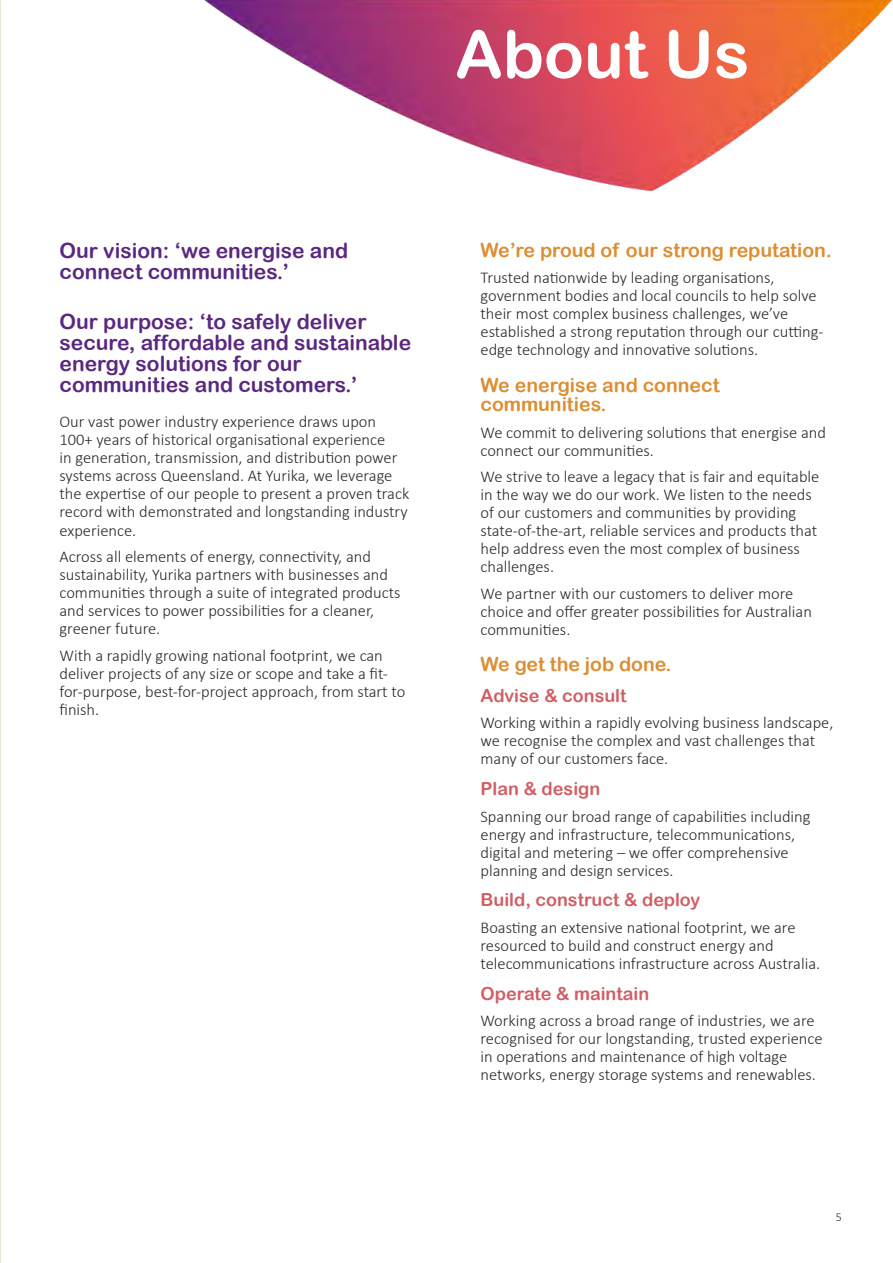
<style>
.page{position:relative;width:893px;height:1263px;background:#fff}
.page>*{position:absolute;margin:0;border:0;box-sizing:border-box;transform-origin:0 0}
.t1{font:66px "Arial Rounded MT Bold";color:#fff}
.t2{font:21px/21px "Arial Rounded MT Bold";color:#5a287f}
.t3{font:19.5px/19.5px "Arial Rounded MT Bold";color:#db8e33}
.t4{font:18px "Arial Rounded MT Bold";color:#cf5f65}
.t5{font:300 16.5px/18px "Calibri";color:#2b292a}
.t6{font:300 12px "Calibri";color:#231f20}
</style>
<div class="page">
<img style="left:204px;top:0;width:688px;height:192px">
<img style="left:0;top:0;width:1px;height:1263px">
<h1 class="t1" style="left:455px;top:15px;width:296px">About Us</h1>
<p class="t2" style="left:60px;top:239px;width:290px">Our vision: ‘we energise and connect communities.’</p>
<p class="t2" style="left:60px;top:311px;width:353px">Our purpose: ‘to safely deliver secure, affordable and sustainable energy solutions for our communities and customers.’</p>
<p class="t5" style="left:60px;top:413px;width:351px">Our vast power industry experience draws upon 100+ years of historical organisational experience<br>in generation, transmission, and distribution power systems across Queensland. At Yurika, we leverage the expertise of our people to present a proven track record with demonstrated and longstanding industry experience.</p>
<p class="t5" style="left:60px;top:547px;width:343px">Across all elements of energy, connectivity, and sustainability, Yurika partners with businesses and communities through a suite of integrated products and services to power possibilities for a cleaner, greener future.</p>
<p class="t5" style="left:60px;top:646px;width:347px">With a rapidly growing national footprint, we can deliver projects of any size or scope and take a fit&shy;for-purpose, best-for-project approach, from start to finish.</p>
<p class="t3" style="left:480px;top:240px;width:353px">We’re proud of our strong reputation.</p>
<p class="t5" style="left:480px;top:268px;width:344px">Trusted nationwide by leading organisations, government bodies and local councils to help solve their most complex business challenges, we’ve established a strong reputation through our cutting&shy;edge technology and innovative solutions.</p>
<p class="t3" style="left:480px;top:375px;width:241px">We energise and connect communities.</p>
<p class="t5" style="left:480px;top:423px;width:347px">We commit to delivering solutions that energise and connect our communities.</p>
<p class="t5" style="left:480px;top:467px;width:340px">We strive to leave a legacy that is fair and equitable in the way we do our work. We listen to the needs of our customers and communities by providing state-of-the-art, reliable services and products that help address even the most complex of business challenges.</p>
<p class="t5" style="left:480px;top:584px;width:333px">We partner with our customers to deliver more choice and offer greater possibilities for Australian communities.</p>
<p class="t3" style="left:480px;top:654px;width:193px">We get the job done.</p>
<p class="t4" style="left:480px;top:685px;width:148px">Advise &amp; consult</p>
<p class="t5" style="left:480px;top:714px;width:354px">Working within a rapidly evolving business landscape, we recognise the complex and vast challenges that many of our customers face.</p>
<p class="t4" style="left:480px;top:778px;width:121px">Plan &amp; design</p>
<p class="t5" style="left:480px;top:807px;width:332px">Spanning our broad range of capabilities including energy and infrastructure, telecommunications, digital and metering – we offer comprehensive planning and design services.</p>
<p class="t4" style="left:480px;top:889px;width:221px">Build, construct &amp; deploy</p>
<p class="t5" style="left:480px;top:918px;width:341px">Boasting an extensive national footprint, we are resourced to build and construct energy and telecommunications infrastructure across Australia.</p>
<p class="t4" style="left:480px;top:983px;width:170px">Operate &amp; maintain</p>
<p class="t5" style="left:480px;top:1011px;width:344px">Working across a broad range of industries, we are recognised for our longstanding, trusted experience in operations and maintenance of high voltage networks, energy storage systems and renewables.</p>
<p class="t6" style="left:836px;top:1209px;width:8px">5</p>
</div>
